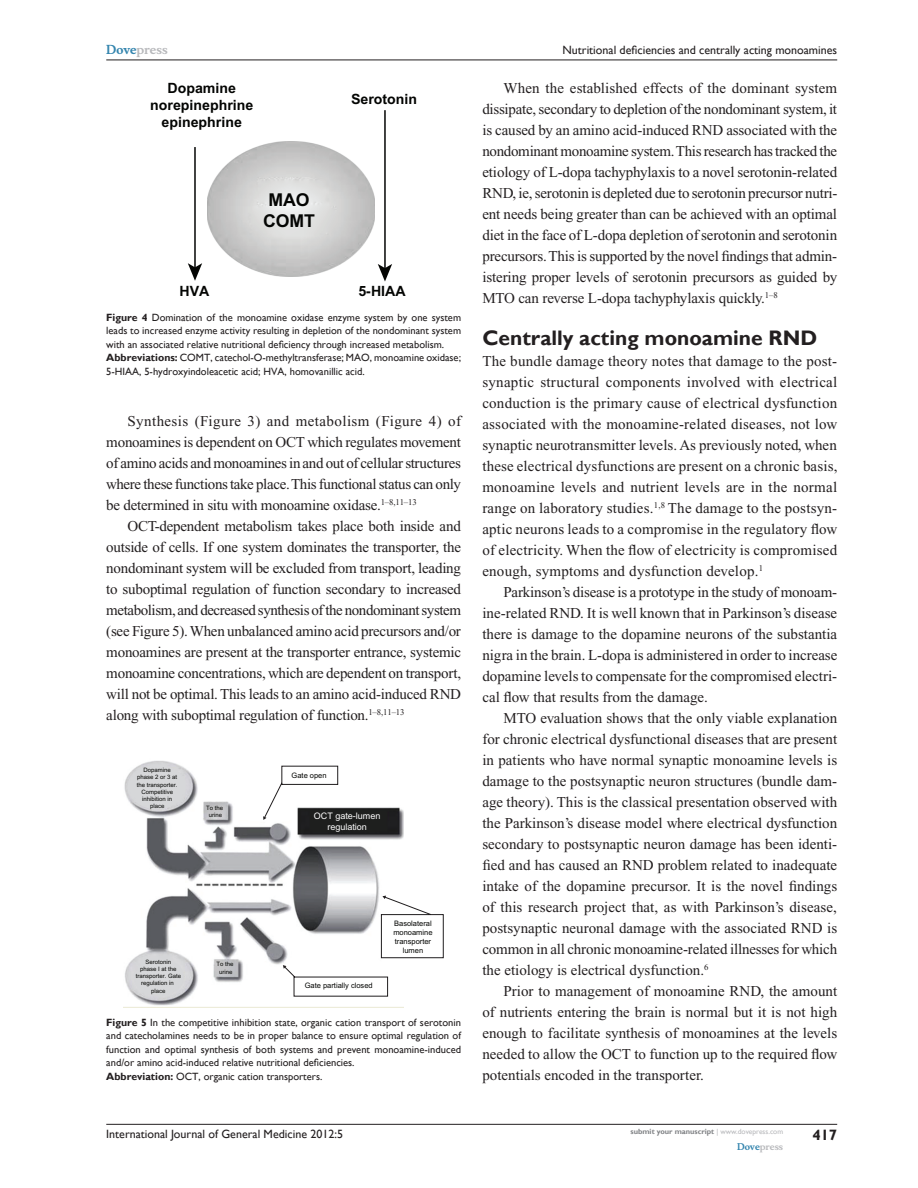
<style>
.page{position:relative;width:918px;height:1188px;background:#fff}
.page>*{position:absolute;margin:0;border:0;box-sizing:border-box;transform-origin:0 0}
.t1{font:700 21px "Gill Sans";color:#231f20}
.t2{font:700 17.7px/21.3px "Arial";color:#040503;text-align:center}
.t3{font:15px/21px "Times New Roman";color:#231f20;text-align:justify}
.t4{font:700 15px "Gill Sans";color:#231f20}
.t5{font:700 14.1px/17px "Arial";color:#040503;text-align:center}
.t6{font:12px "Gill Sans";color:#231f20}
.t7{font:700 12px "Musee";color:#b8b9bc}
.t8{font:10.5px/13.5px "Gill Sans";color:#231f20}
.t9{font:9px/10.8px "Arial";color:#fff;text-align:center}
.t10{font:700 9px "Musee";color:#b8b9bc}
.t11{font:7.5px/9px "Arial";color:#040503;text-align:center}
.t12{font:700 7.5px "Gill Sans";color:#808285}
.t13{font:6px/7.2px "Arial";color:#040503;text-align:center}
.s1{color:#3485ae}
.s2{font-weight:700}
.s3{font-weight:400;color:#b8b9bc}
</style>
<div class="page">
<img style="left:207px;top:141px;width:168px;height:136px">
<hr style="left:194px;top:147px;width:2px;height:121px;background:#040503">
<svg style="left:188px;top:263px;width:14px;height:18px"></svg>
<hr style="left:384px;top:110px;width:2px;height:159px;background:#040503">
<svg style="left:378px;top:264px;width:14px;height:18px"></svg>
<img style="left:124px;top:760px;width:279px;height:246px">
<svg style="left:263px;top:765px;width:75px;height:55px"></svg>
<svg style="left:381px;top:896px;width:63px;height:62px"></svg>
<svg style="left:283px;top:965px;width:105px;height:32px"></svg>
<hr style="left:106px;top:1124px;width:731px;height:1px;background:#231f20">
<hr style="left:106px;top:60px;width:731px;height:1px;background:#231f20">
<p class="t7" style="left:106px;top:43px;width:63px"><span class="s1">Dove</span>press</p>
<p class="t5" style="left:150px;top:80px;width:105px">Dopamine norepinephrine epinephrine</p>
<p class="t5" style="left:351px;top:91px;width:68px">Serotonin</p>
<p class="t5" style="left:180px;top:283px;width:31px">HVA</p>
<p class="t2" style="left:263px;top:189px;width:54px">MAO<br>COMT</p>
<p class="t5" style="left:358px;top:283px;width:49px">5-HIAA</p>
<p class="t8" style="left:106px;top:311px;width:356px"><span class="s2">Figure 4</span> Domination of the monoamine oxidase enzyme system by one system leads to increased enzyme activity resulting in depletion of the nondominant system with an associated relative nutritional deficiency through increased metabolism.<br><span class="s2">Abbreviations:</span> COMT, catechol-O-methyltransferase; MAO, monoamine oxidase; 5-HIAA, 5-hydroxyindoleacetic acid; HVA, homovanillic acid.</p>
<p class="t3" style="left:106px;top:410px;width:356px;text-indent:21px">Synthesis (Figure 3) and metabolism (Figure 4) of monoamines is dependent on OCT which regulates movement of amino acids and monoamines in and out of cellular structures where these functions take place. This functional status can only be determined in situ with monoamine oxidase.<sup>1–8,11–13</sup></p>
<p class="t3" style="left:106px;top:515px;width:356px;text-indent:21px">OCT-dependent metabolism takes place both inside and outside of cells. If one system dominates the transporter, the nondominant system will be excluded from transport, leading to suboptimal regulation of function secondary to increased metabolism, and decreased synthesis of the nondominant system (see Figure 5). When unbalanced amino acid precursors and/or monoamines are present at the transporter entrance, systemic monoamine concentrations, which are dependent on transport, will not be optimal. This leads to an amino acid-induced RND along with suboptimal regulation of function.<sup>1–8,11–13</sup></p>
<p class="t13" style="left:137px;top:767px;width:42px">Dopamine phase 2 or 3 at the transporter.<br>Competitive inhibition in place</p>
<p class="t13" style="left:206px;top:804px;width:19px">To the urine</p>
<p class="t11" style="left:292px;top:771px;width:37px">Gate open</p>
<p class="t9" style="left:314px;top:811px;width:68px">OCT gate-lumen regulation</p>
<p class="t11" style="left:393px;top:919px;width:41px">Basolateral monoamine transporter lumen</p>
<p class="t13" style="left:136px;top:958px;width:47px">Serotonin<br>phase I at the transporter. Gate regulation in place</p>
<p class="t8" style="left:106px;top:1015px;width:356px"><span class="s2">Figure 5</span> In the competitive inhibition state, organic cation transport of serotonin and catecholamines needs to be in proper balance to ensure optimal regulation of function and optimal synthesis of both systems and prevent monoamine-induced and/or amino acid-induced relative nutritional deficiencies.<br><span class="s2">Abbreviation:</span> OCT, organic cation transporters.</p>
<p class="t13" style="left:216px;top:961px;width:19px">To the urine</p>
<p class="t11" style="left:305px;top:981px;width:69px">Gate partially closed</p>
<p class="t6" style="left:106px;top:1127px;width:238px">International Journal of General Medicine 2012:5</p>
<p class="t6" style="left:563px;top:43px;width:276px">Nutritional deficiencies and centrally acting monoamines</p>
<p class="t3" style="left:482px;top:77px;width:357px;text-indent:21px">When the established effects of the dominant system dissipate, secondary to depletion of the nondominant system, it is caused by an amino acid-induced RND associated with the nondominant monoamine system. This research has tracked the etiology of L-dopa tachyphylaxis to a novel serotonin-related RND, ie, serotonin is depleted due to serotonin precursor nutri&shy;ent needs being greater than can be achieved with an optimal diet in the face of L-dopa depletion of serotonin and serotonin precursors. This is supported by the novel findings that admin&shy;istering proper levels of serotonin precursors as guided by MTO can reverse L-dopa tachyphylaxis quickly.<sup>1–8</sup></p>
<h1 class="t1" style="left:482px;top:325px;width:336px">Centrally acting monoamine RND</h1>
<p class="t3" style="left:482px;top:350px;width:357px">The bundle damage theory notes that damage to the post&shy;synaptic structural components involved with electrical conduction is the primary cause of electrical dysfunction associated with the monoamine-related diseases, not low synaptic neurotransmitter levels. As previously noted, when these electrical dysfunctions are present on a chronic basis, monoamine levels and nutrient levels are in the normal range on laboratory studies.<sup>1,8</sup> The damage to the postsyn&shy;aptic neurons leads to a compromise in the regulatory flow of electricity. When the flow of electricity is compromised enough, symptoms and dysfunction develop.<sup>1</sup></p>
<p class="t3" style="left:482px;top:581px;width:356px;text-indent:21px">Parkinson’s disease is a prototype in the study of monoam&shy;ine-related RND. It is well known that in Parkinson’s disease there is damage to the dopamine neurons of the substantia nigra in the brain. L-dopa is administered in order to increase dopamine levels to compensate for the compromised electri&shy;cal flow that results from the damage.</p>
<p class="t3" style="left:482px;top:707px;width:356px;text-indent:21px">MTO evaluation shows that the only viable explanation for chronic electrical dysfunctional diseases that are present in patients who have normal synaptic monoamine levels is damage to the postsynaptic neuron structures (bundle dam&shy;age theory). This is the classical presentation observed with the Parkinson’s disease model where electrical dysfunction secondary to postsynaptic neuron damage has been identi&shy;fied and has caused an RND problem related to inadequate intake of the dopamine precursor. It is the novel findings of this research project that, as with Parkinson’s disease, postsynaptic neuronal damage with the associated RND is common in all chronic monoamine-related illnesses for which the etiology is electrical dysfunction.<sup>6</sup></p>
<p class="t3" style="left:482px;top:980px;width:356px;text-indent:21px">Prior to management of monoamine RND, the amount of nutrients entering the brain is normal but it is not high enough to facilitate synthesis of monoamines at the levels needed to allow the OCT to function up to the required flow potentials encoded in the transporter.</p>
<p class="t12" style="left:631px;top:1127px;width:154px">submit your manuscript <span class="s3">| www.dovepress.com</span></p>
<p class="t10" style="left:737px;top:1141px;width:48px"><span class="s1">Dove</span>press</p>
<p class="t4" style="left:812px;top:1126px;width:26px">417</p>
</div>
